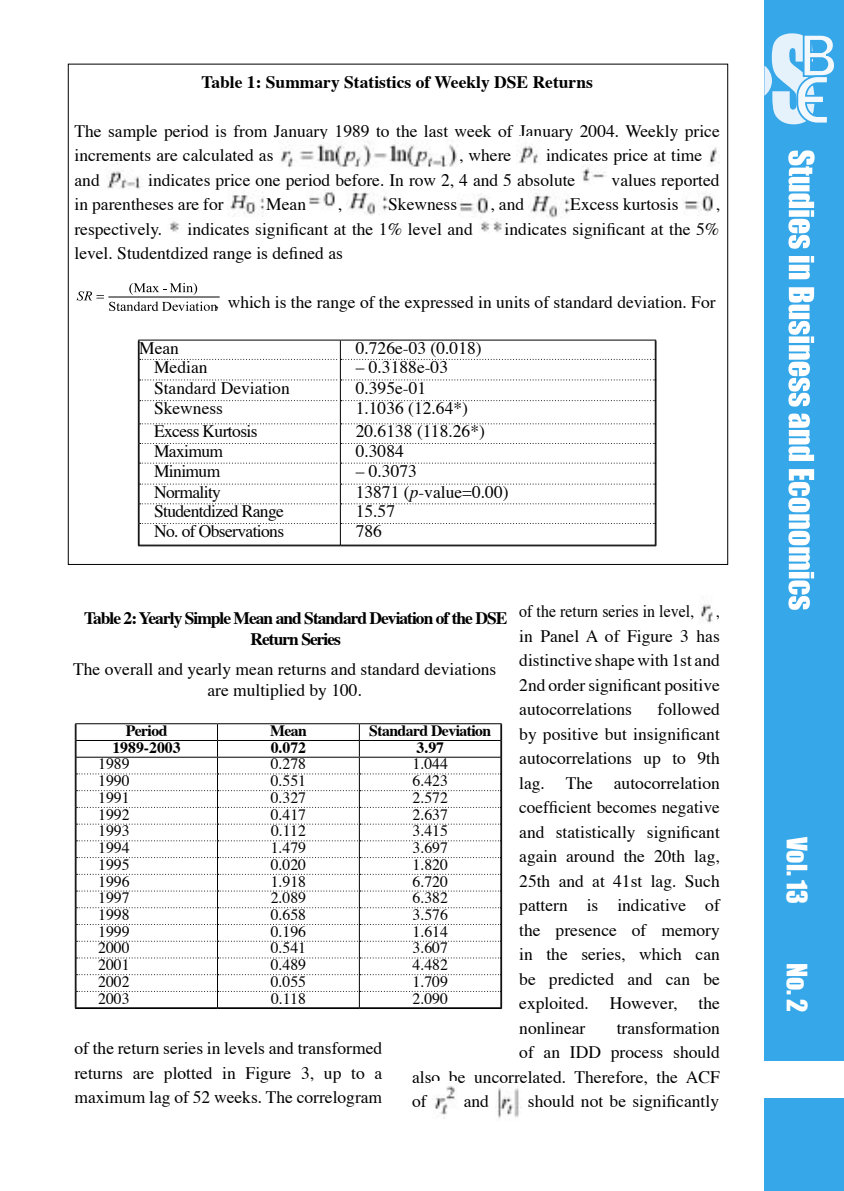
<style>
.page{position:relative;width:844px;height:1191px;background:#fff}
.page>*{position:absolute;margin:0;border:0;box-sizing:border-box;transform-origin:0 0}
.t1{font:26.07px "Impact";color:#fff}
.Body_Text_Indent_2{font:17.5px/24.5px "Times";color:#000;text-align:justify}
.Body_Text_Indent_2-2{font:17.5px/24.5px "Times";color:#000;text-align:justify;scale:.91 1}
.Body_Text_Indent_2-3{font:17.5px "Times";letter-spacing:-.035em;color:#000}
.t2{font:700 17.5px/21px "Times";letter-spacing:-.06em;color:#000;text-align:center}
.t3{font:700 17.5px "Times";color:#000}
.Heading_1{font:17.5px "Times";color:#000}
.t4{font:15.75px "Times";color:#000}
.t5{font:700 15.75px "Times";letter-spacing:-.035em;color:#000}
.t6{font:700 15.75px "Times";color:#000}
.s1{font-style:italic}
</style>
<div class="page">
<div style="left:764px;top:0;width:79px;height:1060px;background:#36a7e9"></div>
<div style="left:764px;top:1098px;width:79px;height:93px;background:#36a7e9"></div>
<svg style="left:764px;top:33px;width:70px;height:92px"></svg>
<svg style="left:788px;top:150px;width:26px;height:99px"></svg>
<svg style="left:788px;top:256px;width:25px;height:23px"></svg>
<svg style="left:788px;top:287px;width:25px;height:119px"></svg>
<svg style="left:788px;top:413px;width:25px;height:48px"></svg>
<svg style="left:788px;top:469px;width:25px;height:141px"></svg>
<hr style="left:75px;top:723px;width:142px;height:1px;background:#000">
<hr style="left:217px;top:723px;width:142px;height:1px;background:#000">
<hr style="left:359px;top:723px;width:142px;height:1px;background:#000">
<hr style="left:75px;top:1008px;width:142px;height:1px;background:#000">
<hr style="left:217px;top:1008px;width:142px;height:1px;background:#000">
<hr style="left:359px;top:1008px;width:142px;height:1px;background:#000">
<svg style="left:75px;top:724px;width:427px;height:284px"></svg>
<img style="left:701px;top:604px;width:12px;height:19px">
<img style="left:435px;top:1086px;width:21px;height:32px">
<img style="left:497px;top:1088px;width:24px;height:30px">
<img style="left:280px;top:141px;width:178px;height:27px">
<img style="left:519px;top:146px;width:19px;height:18px">
<img style="left:710px;top:147px;width:9px;height:17px">
<img style="left:107px;top:163px;width:34px;height:26px">
<img style="left:582px;top:166px;width:24px;height:16px">
<img style="left:230px;top:192px;width:34px;height:25px">
<img style="left:309px;top:189px;width:26px;height:18px">
<img style="left:346px;top:190px;width:42px;height:25px">
<img style="left:458px;top:193px;width:30px;height:21px">
<img style="left:528px;top:193px;width:42px;height:25px">
<img style="left:683px;top:191px;width:30px;height:21px">
<img style="left:170px;top:221px;width:9px;height:11px">
<img style="left:481px;top:221px;width:21px;height:11px">
<svg style="left:138px;top:340px;width:518px;height:206px"></svg>
<hr style="left:108px;top:297px;width:111px;height:1px;background:#000">
<svg style="left:77px;top:283px;width:140px;height:28px"></svg>
<p class="t3" style="left:201px;top:70px;width:393px">Table 1: Summary Statistics of Weekly DSE Returns</p>
<p class="Body_Text_Indent_2" style="left:74px;top:119px;width:646px">The sample period is from January 1989 to the last week of January 2004. Weekly price increments are calculated as</p>
<p class="Body_Text_Indent_2" style="left:459px;top:144px;width:54px">, where</p>
<p class="Body_Text_Indent_2" style="left:546px;top:144px;width:158px">indicates price at time</p>
<p class="Body_Text_Indent_2" style="left:74px;top:168px;width:27px">and</p>
<p class="Body_Text_Indent_2" style="left:148px;top:168px;width:428px">indicates price one period before. In row 2, 4 and 5 absolute</p>
<p class="Body_Text_Indent_2" style="left:611px;top:168px;width:109px">values reported</p>
<p class="Body_Text_Indent_2" style="left:74px;top:193px;width:151px">in parentheses are for</p>
<p class="Body_Text_Indent_2" style="left:266px;top:193px;width:41px">Mean</p>
<p class="Body_Text_Indent_2" style="left:388px;top:193px;width:71px">Skewness</p>
<p class="Body_Text_Indent_2" style="left:490px;top:193px;width:35px">, and</p>
<p class="Body_Text_Indent_2" style="left:570px;top:193px;width:110px">Excess kurtosis</p>
<p class="Body_Text_Indent_2" style="left:337px;top:193px;width:6px">,</p>
<p class="Body_Text_Indent_2" style="left:715px;top:193px;width:6px">,</p>
<p class="Body_Text_Indent_2" style="left:74px;top:217px;width:89px">respectively.</p>
<p class="Body_Text_Indent_2" style="left:187px;top:217px;width:287px">indicates significant at the 1% level and</p>
<p class="Body_Text_Indent_2" style="left:504px;top:217px;width:216px">indicates significant at the 5%</p>
<p class="Body_Text_Indent_2" style="left:74px;top:242px;width:270px">level. Studentdized range is defined as</p>
<p class="Body_Text_Indent_2" style="left:214px;top:291px;width:502px">, which is the range of the expressed in units of standard deviation. For</p>
<p class="Heading_1" style="left:139px;top:337px;width:41px">Mean</p>
<p class="Body_Text_Indent_2" style="left:355px;top:336px;width:127px">0.726e-03 (0.018)</p>
<p class="Body_Text_Indent_2" style="left:154px;top:356px;width:55px">Median</p>
<p class="Body_Text_Indent_2" style="left:355px;top:356px;width:94px">– 0.3188e-03</p>
<p class="Body_Text_Indent_2" style="left:154px;top:376px;width:137px">Standard Deviation</p>
<p class="Body_Text_Indent_2" style="left:355px;top:376px;width:72px">0.395e-01</p>
<p class="Body_Text_Indent_2" style="left:154px;top:397px;width:71px">Skewness</p>
<p class="Body_Text_Indent_2" style="left:355px;top:397px;width:114px">1.1036 (12.64*)</p>
<p class="Body_Text_Indent_2-3" style="left:154px;top:420px;width:105px">Excess Kurtosis</p>
<p class="Body_Text_Indent_2" style="left:355px;top:420px;width:131px">20.6138 (118.26*)</p>
<p class="Body_Text_Indent_2-3" style="left:154px;top:440px;width:71px">Maximum</p>
<p class="Body_Text_Indent_2" style="left:355px;top:440px;width:50px">0.3084</p>
<p class="Body_Text_Indent_2-3" style="left:154px;top:460px;width:68px">Minimum</p>
<p class="Body_Text_Indent_2" style="left:355px;top:459px;width:63px">– 0.3073</p>
<p class="Body_Text_Indent_2-3" style="left:154px;top:481px;width:68px">Normality</p>
<p class="Body_Text_Indent_2" style="left:355px;top:480px;width:154px">13871 (<span class="s1">p</span>-value=0.00)</p>
<p class="Body_Text_Indent_2-3" style="left:154px;top:500px;width:131px">Studentdized Range</p>
<p class="Body_Text_Indent_2" style="left:355px;top:500px;width:41px">15.57</p>
<p class="Body_Text_Indent_2-3" style="left:154px;top:520px;width:132px">No. of Observations</p>
<p class="Body_Text_Indent_2" style="left:355px;top:520px;width:28px">786</p>
<p class="Body_Text_Indent_2-2" style="left:519px;top:600px;width:222px">of the return series in level, , in Panel A of Figure 3 has distinctive shape with 1st and 2nd order significant positive autocorrelations</p>
<p class="t2" style="left:84px;top:608px;width:424px">Table 2: Yearly Simple Mean and Standard Deviation of the DSE<br>Return Series</p>
<p class="Body_Text_Indent_2" style="left:73px;top:660px;width:424px;line-height:21px;text-align:center">The overall and yearly mean returns and standard deviations are multiplied by 100.</p>
<p class="t5" style="left:126px;top:720px;width:43px">Period</p>
<p class="t5" style="left:270px;top:720px;width:38px">Mean</p>
<p class="t5" style="left:369px;top:720px;width:124px">Standard Deviation</p>
<p class="t6" style="left:112px;top:737px;width:70px">1989-2003</p>
<p class="t5" style="left:270px;top:737px;width:37px">0.072</p>
<p class="t5" style="left:416px;top:737px;width:29px">3.97</p>
<p class="t4" style="left:98px;top:754px;width:33px">1989</p>
<p class="t4" style="left:270px;top:754px;width:37px">0.278</p>
<p class="t4" style="left:412px;top:754px;width:37px">1.044</p>
<p class="t4" style="left:98px;top:771px;width:33px">1990</p>
<p class="t4" style="left:270px;top:771px;width:37px">0.551</p>
<p class="t4" style="left:412px;top:771px;width:37px">6.423</p>
<p class="t4" style="left:98px;top:787px;width:33px">1991</p>
<p class="t4" style="left:270px;top:787px;width:37px">0.327</p>
<p class="t4" style="left:412px;top:787px;width:37px">2.572</p>
<p class="t4" style="left:98px;top:804px;width:33px">1992</p>
<p class="t4" style="left:270px;top:804px;width:37px">0.417</p>
<p class="t4" style="left:412px;top:804px;width:37px">2.637</p>
<p class="t4" style="left:98px;top:821px;width:33px">1993</p>
<p class="t4" style="left:271px;top:821px;width:36px">0.112</p>
<p class="t4" style="left:412px;top:821px;width:37px">3.415</p>
<p class="t4" style="left:98px;top:838px;width:33px">1994</p>
<p class="t4" style="left:270px;top:838px;width:37px">1.479</p>
<p class="t4" style="left:412px;top:838px;width:37px">3.697</p>
<p class="t4" style="left:98px;top:854px;width:33px">1995</p>
<p class="t4" style="left:270px;top:854px;width:37px">0.020</p>
<p class="t4" style="left:412px;top:854px;width:37px">1.820</p>
<p class="t4" style="left:98px;top:871px;width:33px">1996</p>
<p class="t4" style="left:270px;top:871px;width:37px">1.918</p>
<p class="t4" style="left:412px;top:871px;width:37px">6.720</p>
<p class="t4" style="left:98px;top:888px;width:33px">1997</p>
<p class="t4" style="left:270px;top:888px;width:37px">2.089</p>
<p class="t4" style="left:412px;top:888px;width:37px">6.382</p>
<p class="t4" style="left:98px;top:904px;width:33px">1998</p>
<p class="t4" style="left:270px;top:904px;width:37px">0.658</p>
<p class="t4" style="left:412px;top:904px;width:37px">3.576</p>
<p class="t4" style="left:98px;top:921px;width:33px">1999</p>
<p class="t4" style="left:270px;top:921px;width:37px">0.196</p>
<p class="t4" style="left:412px;top:921px;width:37px">1.614</p>
<p class="t4" style="left:98px;top:938px;width:33px">2000</p>
<p class="t4" style="left:270px;top:938px;width:37px">0.541</p>
<p class="t4" style="left:412px;top:938px;width:37px">3.607</p>
<p class="t4" style="left:98px;top:955px;width:33px">2001</p>
<p class="t4" style="left:270px;top:955px;width:37px">0.489</p>
<p class="t4" style="left:412px;top:955px;width:37px">4.482</p>
<p class="t4" style="left:98px;top:971px;width:33px">2002</p>
<p class="t4" style="left:270px;top:971px;width:37px">0.055</p>
<p class="t4" style="left:412px;top:971px;width:37px">1.709</p>
<p class="t4" style="left:98px;top:988px;width:33px">2003</p>
<p class="t4" style="left:271px;top:988px;width:36px">0.118</p>
<p class="t4" style="left:412px;top:988px;width:37px">2.090</p>
<p class="Body_Text_Indent_2" style="left:74px;top:1037px;width:309px">of the return series in levels and transformed returns are plotted in Figure 3, up to a maximum lag of 52 weeks. The correlogram</p>
<p class="Body_Text_Indent_2" style="left:519px;top:698px;width:202px;text-indent:138px">followed by positive but insignificant autocorrelations up to 9th lag. The autocorrelation coefficient becomes negative and statistically significant again around the 20th lag, 25th and at 41st lag. Such pattern is indicative of the presence of memory in the series, which can be predicted and can be exploited. However, the nonlinear</p>
<p class="Body_Text_Indent_2" style="left:616px;top:1016px;width:105px">transformation</p>
<p class="Body_Text_Indent_2" style="left:519px;top:1041px;width:202px">of an IDD process should</p>
<p class="Body_Text_Indent_2" style="left:412px;top:1065px;width:309px">also be uncorrelated. Therefore, the ACF</p>
<p class="Body_Text_Indent_2" style="left:412px;top:1090px;width:16px">of</p>
<p class="Body_Text_Indent_2" style="left:463px;top:1090px;width:27px">and</p>
<p class="Body_Text_Indent_2" style="left:527px;top:1090px;width:193px">should not be significantly</p>
<h1 class="t1" style="left:813px;top:836px;width:69px;rotate:90deg">Vol. 13</h1>
<h1 class="t1" style="left:813px;top:962px;width:51px;rotate:90deg">No. 2</h1>
</div>
